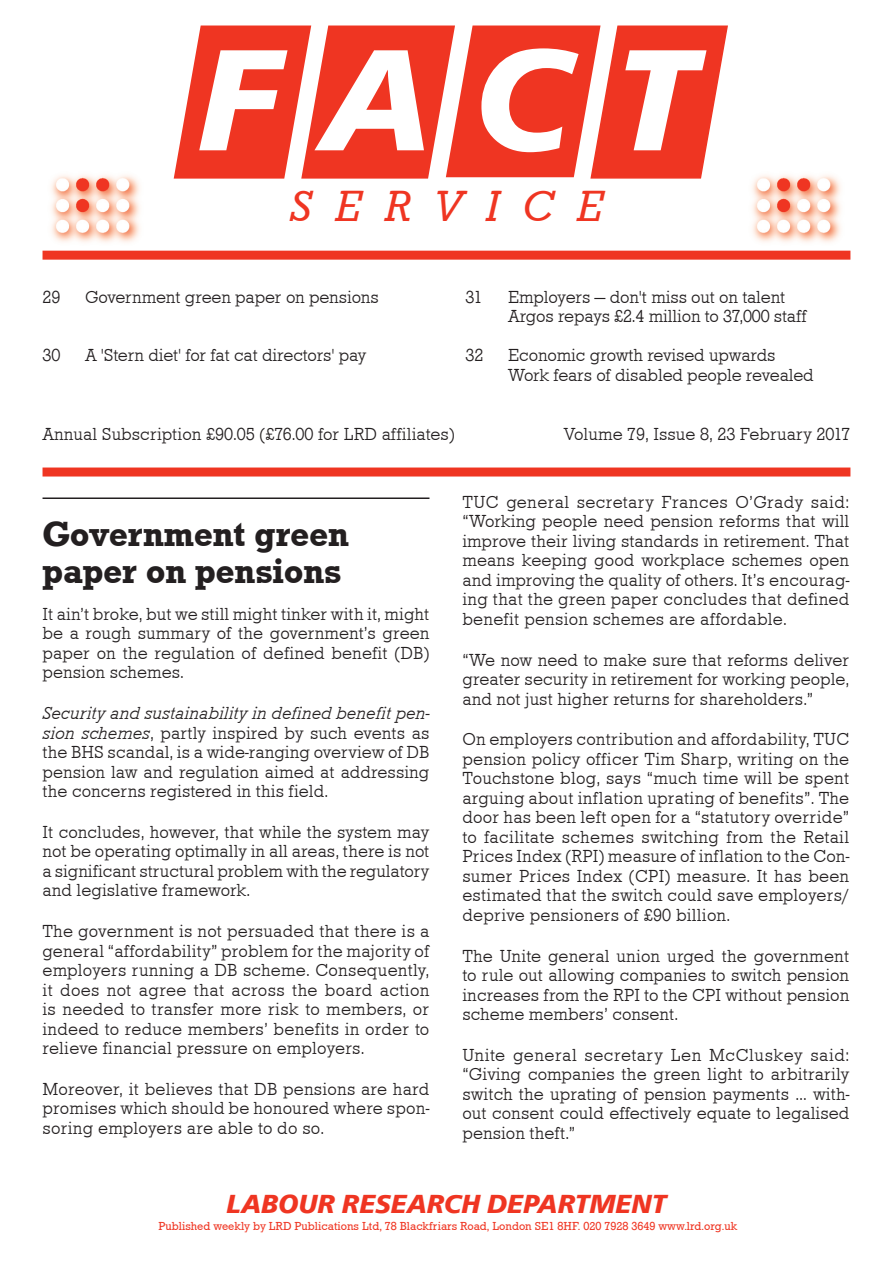
<style>
.page{position:relative;width:893px;height:1263px;background:#fff}
.page>*{position:absolute;margin:0;border:0;box-sizing:border-box;transform-origin:0 0}
.t1{font:italic 700 150px "Frutus T";color:#fff}
.t2{font:italic 45px "Roctus T";letter-spacing:.5em;color:#ef3522}
.t3{font:500 36px/37.5px "Roctus T";color:#231f20}
.t4{font:italic 700 27px "Frutus T";color:#ef3522}
.t5{font:18px/19.5px "Roctus T Ligh";color:#231f20;text-align:justify}
.t6{font:18px "Roctus T Ligh Ital";color:#231f20}
.t7{font:12px "Roctus T";color:#ef3522}
.s1{font-family:"Roctus T Ligh Ital"}
</style>
<div class="page">
<hr style="left:43px;top:497px;width:386px;height:2px;background:#231f20">
<div style="left:43px;top:251px;width:807px;height:9px;background:#ef3522"></div>
<div style="left:43px;top:467px;width:807px;height:9px;background:#ef3522"></div>
<img style="left:51px;top:175px;width:89px;height:68px">
<img style="left:752px;top:175px;width:89px;height:68px">
<svg style="left:174px;top:25px;width:554px;height:154px;background:#f15242"></svg>
<h1 class="t1" style="left:198px;top:10px;width:499px">FACT</h1>
<h2 class="t2" style="left:290px;top:182px;width:315px">SERVICE</h2>
<p class="t5" style="left:43px;top:287px;width:19px">29</p>
<p class="t5" style="left:85px;top:287px;width:295px">Government green paper on pensions</p>
<p class="t5" style="left:43px;top:346px;width:19px">30</p>
<p class="t5" style="left:85px;top:346px;width:283px">A 'Stern diet' for fat cat directors' pay</p>
<p class="t5" style="left:466px;top:287px;width:18px">31</p>
<p class="t5" style="left:508px;top:287px;width:300px">Employers — don't miss out on talent<br>Argos repays £2.4 million to 37,000 staff</p>
<p class="t5" style="left:466px;top:346px;width:19px">32</p>
<p class="t5" style="left:508px;top:346px;width:307px">Economic growth revised upwards<br>Work fears of disabled people revealed</p>
<p class="t5" style="left:43px;top:425px;width:414px">Annual Subscription £90.05 (£76.00 for LRD affiliates)</p>
<p class="t5" style="left:564px;top:425px;width:288px">Volume 79, Issue 8, 23 February 2017</p>
<h3 class="t3" style="left:43px;top:515px;width:308px">Government green paper on pensions</h3>
<p class="t5" style="left:43px;top:604px;width:388px">It ain’t broke, but we still might tinker with it, might be a rough summary of the government’s green paper on the regulation of defined benefit (DB) pension schemes.</p>
<p class="t6" style="left:43px;top:703px;width:389px">Security and sustainability in defined benefit pen-</p>
<p class="t5" style="left:43px;top:723px;width:388px"><span class="s1">sion schemes</span>, partly inspired by such events as the BHS scandal, is a wide-ranging overview of DB pension law and regulation aimed at addressing the concerns registered in this field.</p>
<p class="t5" style="left:43px;top:822px;width:388px">It concludes, however, that while the system may not be operating optimally in all areas, there is not a significant structural problem with the regulatory and legislative framework.</p>
<p class="t5" style="left:43px;top:921px;width:388px">The government is not persuaded that there is a general “affordability” problem for the majority of employers running a DB scheme. Consequently, it does not agree that across the board action is needed to transfer more risk to members, or indeed to reduce members’ benefits in order to relieve financial pressure on employers.</p>
<p class="t5" style="left:43px;top:1079px;width:388px">Moreover, it believes that DB pensions are hard promises which should be honoured where spon&shy;soring employers are able to do so.</p>
<p class="t5" style="left:462px;top:492px;width:388px">TUC general secretary Frances O’Grady said: “Working people need pension reforms that will improve their living standards in retirement. That means keeping good workplace schemes open and improving the quality of others. It’s encourag&shy;ing that the green paper concludes that defined benefit pension schemes are affordable.</p>
<p class="t5" style="left:462px;top:650px;width:388px">“We now need to make sure that reforms deliver greater security in retirement for working people, and not just higher returns for shareholders.”</p>
<p class="t5" style="left:462px;top:730px;width:388px">On employers contribution and affordability, TUC pension policy officer Tim Sharp, writing on the Touchstone blog, says “much time will be spent arguing about inflation uprating of benefits”. The door has been left open for a “statutory override” to facilitate schemes switching from the Retail Prices Index (RPI) measure of inflation to the Con&shy;sumer Prices Index (CPI) measure. It has been estimated that the switch could save employers/ deprive pensioners of £90 billion.</p>
<p class="t5" style="left:462px;top:946px;width:388px">The Unite general union urged the government to rule out allowing companies to switch pension increases from the RPI to the CPI without pension scheme members’ consent.</p>
<p class="t5" style="left:462px;top:1045px;width:388px">Unite general secretary Len McCluskey said: “Giving companies the green light to arbitrarily switch the uprating of pension payments … with&shy;out consent could effectively equate to legalised pension theft.”</p>
<h3 class="t4" style="left:226px;top:1188px;width:442px">LABOUR RESEARCH DEPARTMENT</h3>
<p class="t7" style="left:158px;top:1219px;width:581px">Published weekly by LRD Publications Ltd, 78 Blackfriars Road, London SE1 8HF. 020 7928 3649 www.lrd.org.uk</p>
</div>
